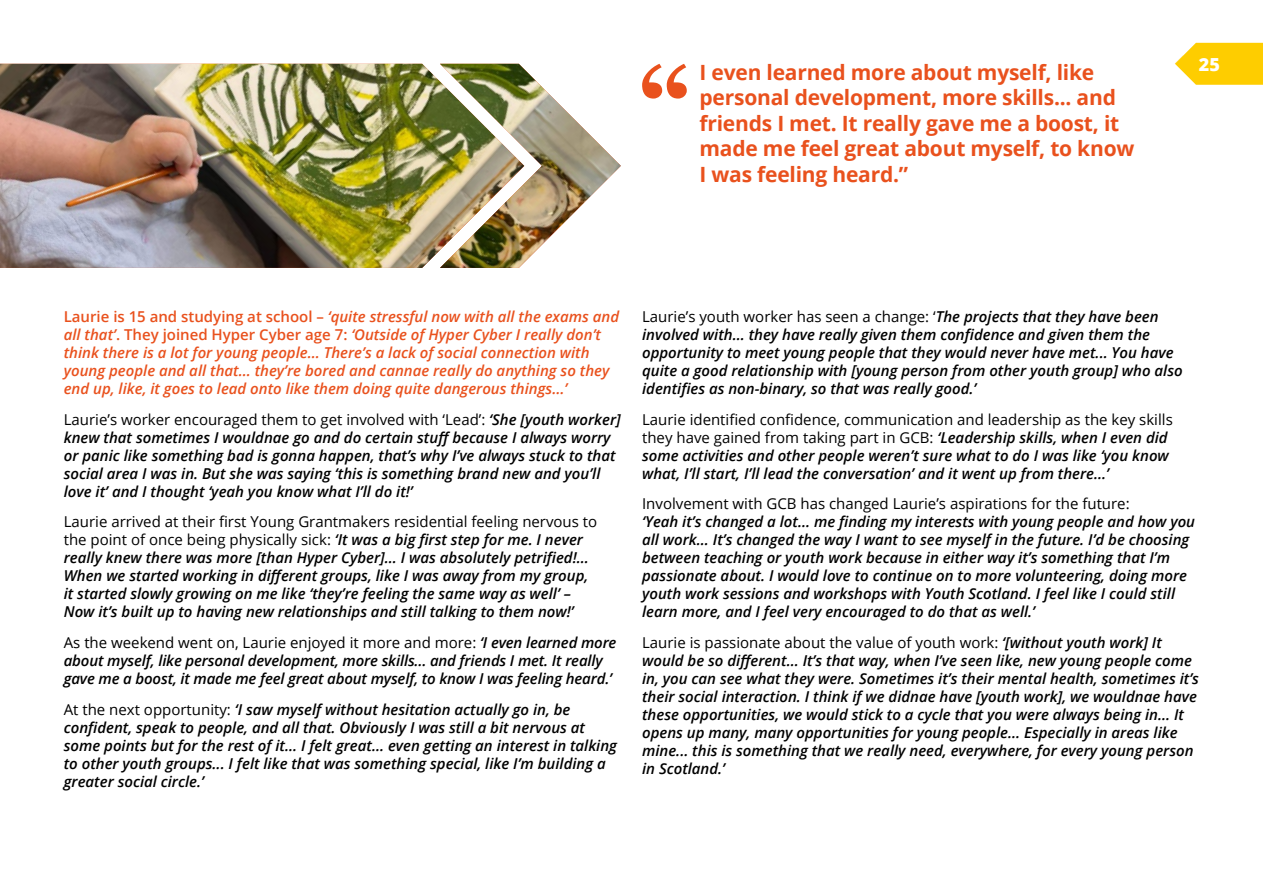
<style>
.page{position:relative;width:1263px;height:893px;background:#fff}
.page>*{position:absolute;margin:0;border:0;box-sizing:border-box;transform-origin:0 0}
.t1{font:700 21px/25.5px "Open Sans";letter-spacing:-.01em;color:#e9511d}
.t2{font:800 18px "Open Sans";color:#fff}
.body{font:italic 600 15px/18px "Open Sans";color:#000}
.body-2{font:italic 600 15px/18px "Open Sans";color:#e9511d}
.s1{font-style:normal}
.s2{font-weight:400;font-style:normal}
</style>
<div class="page">
<img style="left:0;top:64px;width:621px;height:204px">
<svg style="left:642px;top:64px;width:45px;height:35px"></svg>
<svg style="left:1175px;top:43px;width:88px;height:42px;background:#fed31f"></svg>
<p class="t1" style="left:699px;top:59px;width:436px">I even learned more about myself, like personal development, more skills... and friends I met. It really gave me a boost, it made me feel great about myself, to know I was feeling heard.”</p>
<p class="t2" style="left:1199px;top:50px;width:23px">25</p>
<p class="body-2" style="left:64px;top:307px;width:557px"><span class="s1">Laurie is 15 and studying at school –</span> ‘quite stressful now with all the exams and all that’<span class="s1">. They joined Hyper Cyber age 7:</span> ‘Outside of Hyper Cyber I really don’t think there is a lot for young people... There’s a lack of social connection with young people and all that... they’re bored and cannae really do anything so they end up, like, it goes to lead onto like them doing quite dangerous things...’</p>
<p class="body" style="left:64px;top:410px;width:558px"><span class="s2">Laurie’s worker encouraged them to get involved with ‘Lead’:</span> ‘She [youth worker] knew that sometimes I wouldnae go and do certain stuff because I always worry or panic like something bad is gonna happen, that’s why I’ve always stuck to that social area I was in. But she was saying ‘this is something brand new and you’ll love it’ and I thought ‘yeah you know what I’ll do it!’</p>
<p class="body" style="left:64px;top:513px;width:535px"><span class="s2">Laurie arrived at their first Young Grantmakers residential feeling nervous to the point of once being physically sick:</span> ‘It was a big first step for me. I never really knew there was more [than Hyper Cyber]... I was absolutely petrified!...<br>When we started working in different groups, like I was away from my group, it started slowly growing on me like ‘they’re feeling the same way as well’ – Now it’s built up to having new relationships and still talking to them now!’</p>
<p class="body" style="left:64px;top:633px;width:554px"><span class="s2">As the weekend went on, Laurie enjoyed it more and more:</span> ‘I even learned more about myself, like personal development, more skills... and friends I met. It really gave me a boost, it made me feel great about myself, to know I was feeling heard.’</p>
<p class="body" style="left:64px;top:700px;width:555px"><span class="s2">At the next opportunity:</span> ‘I saw myself without hesitation actually go in, be confident, speak to people, and all that. Obviously I was still a bit nervous at some points but for the rest of it... I felt great... even getting an interest in talking to other youth groups... I felt like that was something special, like I’m building a greater social circle.’</p>
<p class="body" style="left:642px;top:307px;width:542px"><span class="s2">Laurie’s youth worker has seen a change: ‘</span>The projects that they have been involved with... they have really given them confidence and given them the opportunity to meet young people that they would never have met... You have quite a good relationship with [young person from other youth group] who also identifies as non-binary, so that was really good.’</p>
<p class="body" style="left:642px;top:410px;width:532px"><span class="s2">Laurie identified confidence, communication and leadership as the key skills they have gained from taking part in GCB:</span> ‘Leadership skills, when I even did some activities and other people weren’t sure what to do I was like ‘you know what, I’ll start, I’ll lead the conversation’ and it went up from there...’</p>
<p class="body" style="left:642px;top:495px;width:554px"><span class="s2">Involvement with GCB has changed Laurie’s aspirations for the future:<br></span>‘Yeah it’s changed a lot... me finding my interests with young people and how you all work... It’s changed the way I want to see myself in the future. I’d be choosing between teaching or youth work because in either way it’s something that I’m passionate about. I would love to continue on to more volunteering, doing more youth work sessions and workshops with Youth Scotland. I feel like I could still learn more, and I feel very encouraged to do that as well.’</p>
<p class="body" style="left:642px;top:633px;width:558px"><span class="s2">Laurie is passionate about the value of youth work:</span> ‘[without youth work] It would be so different... It’s that way, when I’ve seen like, new young people come in, you can see what they were. Sometimes it’s their mental health, sometimes it’s their social interaction. I think if we didnae have [youth work], we wouldnae have these opportunities, we would stick to a cycle that you were always being in... It opens up many, many opportunities for young people... Especially in areas like mine... this is something that we really need, everywhere, for every young person in Scotland.’</p>
</div>
